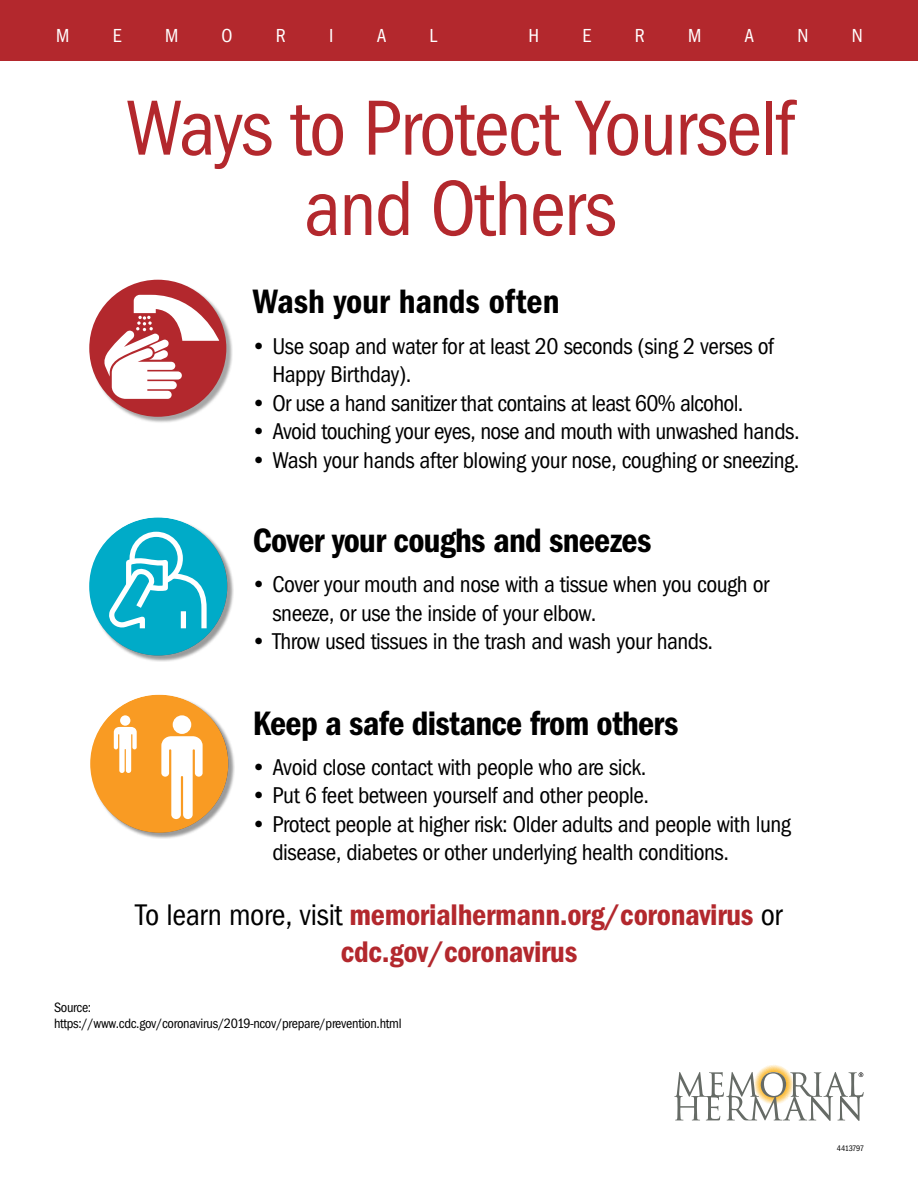
<style>
.page{position:relative;width:918px;height:1188px;background:#fff}
.page>*{position:absolute;margin:0;border:0;box-sizing:border-box;transform-origin:0 0}
.t1{font:80.85px/80.4px "Franklin Got Cd ITC";letter-spacing:-.02em;color:#b3282d;text-align:center}
.t2{font:600 35.1px "Franklin Got Cd ITC";letter-spacing:-.02em;color:#000}
.t3{font:600 35.1px "Franklin Got Cd ITC";color:#000}
.t4{font:600 30.9px/37px "Franklin Got Cd ITC";letter-spacing:-.01em;color:#b3282d;text-align:center}
.t5{font:23.7px/28.3px "Franklin Got Cd ITC";letter-spacing:-.02em;color:#000}
.t6{font:19.5px "Franklin Got Cd ITC";color:#fff}
.t7{font:14.1px/16.8px "Franklin Got Cd ITC";letter-spacing:-.02em;color:#000}
.t8{font:8.25px "Franklin Got Cd ITC";letter-spacing:-.05em;color:#000}
.s1{font-weight:400;color:#000}
</style>
<div class="page">
<img style="left:759px;top:1065px;width:30px;height:7px">
<svg style="left:674px;top:1072px;width:190px;height:49px"></svg>
<div style="left:0;top:0;width:918px;height:61px;background:#b3282d"></div>
<div style="left:90px;top:281px;width:143px;height:143px;background:#000;opacity:.35"></div>
<div style="left:89px;top:280px;width:137px;height:137px;background:#b3282d;border-radius:50%"></div>
<svg style="left:103px;top:295px;width:116px;height:104px"></svg>
<div style="left:91px;top:696px;width:144px;height:143px;background:#000;opacity:.4"></div>
<div style="left:92px;top:697px;width:136px;height:136px;background:#000;opacity:.4"></div>
<div style="left:90px;top:695px;width:138px;height:138px;background:#f99b23;border-radius:50%"></div>
<svg style="left:114px;top:715px;width:23px;height:58px"></svg>
<svg style="left:161px;top:715px;width:42px;height:104px"></svg>
<div style="left:90px;top:518px;width:144px;height:144px;background:#000;opacity:.4"></div>
<div style="left:91px;top:520px;width:136px;height:135px;background:#000;opacity:.4"></div>
<div style="left:89px;top:517px;width:138px;height:138px;background:#00abc8;border-radius:50%"></div>
<svg style="left:103px;top:529px;width:106px;height:105px"></svg>
<p class="t6" style="left:56px;top:24px;width:15px">M</p>
<p class="t6" style="left:113px;top:24px;width:11px">E</p>
<p class="t6" style="left:165px;top:24px;width:15px">M</p>
<p class="t6" style="left:222px;top:24px;width:12px">O</p>
<p class="t6" style="left:276px;top:24px;width:11px">R</p>
<p class="t6" style="left:329px;top:24px;width:6px">I</p>
<p class="t6" style="left:377px;top:24px;width:11px">A</p>
<p class="t6" style="left:430px;top:24px;width:9px">L</p>
<p class="t6" style="left:529px;top:24px;width:12px">H</p>
<p class="t6" style="left:583px;top:24px;width:11px">E</p>
<p class="t6" style="left:635px;top:24px;width:11px">R</p>
<p class="t6" style="left:688px;top:24px;width:15px">M</p>
<p class="t6" style="left:745px;top:24px;width:11px">A</p>
<p class="t6" style="left:798px;top:24px;width:12px">N</p>
<p class="t6" style="left:852px;top:24px;width:12px">N</p>
<h1 class="t1" style="left:126px;top:86px;width:670px">Ways to Protect Yourself and Others</h1>
<h2 class="t3" style="left:253px;top:281px;width:308px">Wash your hands often</h2>
<p class="t5" style="left:272px;top:331px;width:503px;text-indent:-20px">• Use soap and water for at least 20 seconds (sing 2 verses of<br>Happy Birthday).</p>
<p class="t5" style="left:253px;top:388px;width:492px">• Or use a hand sanitizer that contains at least 60% alcohol.</p>
<p class="t5" style="left:253px;top:417px;width:548px">• Avoid touching your eyes, nose and mouth with unwashed hands.</p>
<p class="t5" style="left:253px;top:445px;width:548px">• Wash your hands after blowing your nose, coughing or sneezing.</p>
<h2 class="t2" style="left:253px;top:520px;width:400px">Cover your coughs and sneezes</h2>
<p class="t5" style="left:272px;top:570px;width:498px;text-indent:-20px">• Cover your mouth and nose with a tissue when you cough or sneeze, or use the inside of your elbow.</p>
<p class="t5" style="left:253px;top:627px;width:462px">• Throw used tissues in the trash and wash your hands.</p>
<h2 class="t2" style="left:253px;top:703px;width:427px">Keep a safe distance from others</h2>
<p class="t5" style="left:253px;top:752px;width:395px">• Avoid close contact with people who are sick.</p>
<p class="t5" style="left:253px;top:781px;width:398px">• Put 6 feet between yourself and other people.</p>
<p class="t5" style="left:272px;top:809px;width:520px;text-indent:-20px">• Protect people at higher risk: Older adults and people with lung disease, diabetes or other underlying health conditions.</p>
<h3 class="t4" style="left:136px;top:896px;width:648px"><span class="s1">To learn more, visit</span> memorialhermann.org/coronavirus <span class="s1">or </span>cdc.gov/coronavirus</h3>
<p class="t7" style="left:54px;top:998px;width:349px">Source: https://www.cdc.gov/coronavirus/2019-ncov/prepare/prevention.html</p>
<p class="t8" style="left:837px;top:1144px;width:29px">4413797</p>
</div>
